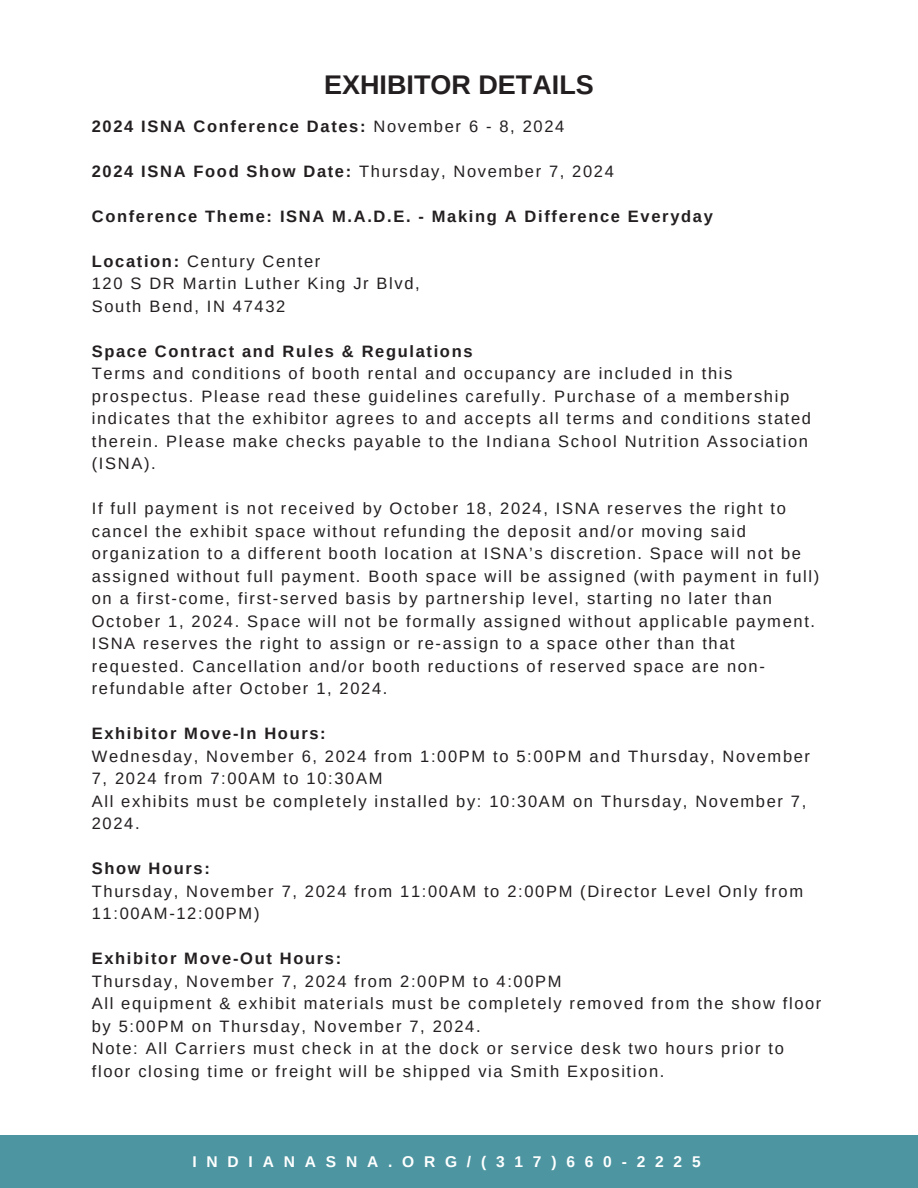
<style>
.page{position:relative;width:918px;height:1188px;background:#fff}
.page>*{position:absolute;margin:0;border:0;box-sizing:border-box;transform-origin:0 0}
.t1{font:700 27px "Arimo";color:#231f20}
.t2{font:16.5px/22.5px "Arimo";letter-spacing:.1em;color:#231f20}
.t3{font:700 16.5px "Arimo";letter-spacing:.1em;color:#231f20}
.t4{font:700 15.6px "Arimo";letter-spacing:.075em;color:#fff}
.t5{font:700 15.6px "Arimo";letter-spacing:-.06em;color:#fff}
.s1{font-weight:400}
.s2{font-weight:700}
</style>
<div class="page">
<div style="left:0;top:1136px;width:918px;height:52px;background:#4c95a1"></div>
<h1 class="t1" style="left:324px;top:70px;width:271px">EXHIBITOR DETAILS</h1>
<p class="t3" style="left:92px;top:117px;width:474px">2024 ISNA Conference Dates: <span class="s1">November 6 - 8, 2024</span></p>
<p class="t2" style="left:92px;top:160px;width:524px"><span class="s2">2024 ISNA Food Show Date:</span> Thursday, November 7, 2024</p>
<h3 class="t3" style="left:92px;top:207px;width:623px">Conference Theme: ISNA M.A.D.E. - Making A Difference Everyday</h3>
<p class="t2" style="left:92px;top:250px;width:230px"><span class="s2">Location:</span> Century Center</p>
<p class="t2" style="left:92px;top:272px;width:330px">120 S DR Martin Luther King Jr Blvd,</p>
<p class="t2" style="left:92px;top:295px;width:195px">South Bend, IN 47432</p>
<p class="t3" style="left:92px;top:342px;width:382px">Space Contract and Rules &amp; Regulations</p>
<p class="t2" style="left:92px;top:362px;width:721px">Terms and conditions of booth rental and occupancy are included in this prospectus. Please read these guidelines carefully. Purchase of a membership indicates that the exhibitor agrees to and accepts all terms and conditions stated therein. Please make checks payable to the Indiana School Nutrition Association (ISNA).</p>
<p class="t2" style="left:92px;top:497px;width:729px">If full payment is not received by October 18, 2024, ISNA reserves the right to cancel the exhibit space without refunding the deposit and/or moving said organization to a different booth location at ISNA’s discretion. Space will not be assigned without full payment. Booth space will be assigned (with payment in full) on a first-come, first-served basis by partnership level, starting no later than October 1, 2024. Space will not be formally assigned without applicable payment.<br>ISNA reserves the right to assign or re-assign to a space other than that requested. Cancellation and/or booth reductions of reserved space are non&shy;refundable after October 1, 2024.</p>
<p class="t3" style="left:92px;top:724px;width:235px">Exhibitor Move-In Hours:</p>
<p class="t2" style="left:92px;top:745px;width:720px">Wednesday, November 6, 2024 from 1:00PM to 5:00PM and Thursday, November<br>7, 2024 from 7:00AM to 10:30AM</p>
<p class="t2" style="left:92px;top:790px;width:716px">All exhibits must be completely installed by: 10:30AM on Thursday, November 7,<br>2024.</p>
<p class="t3" style="left:92px;top:859px;width:120px">Show Hours:</p>
<p class="t2" style="left:92px;top:880px;width:713px">Thursday, November 7, 2024 from 11:00AM to 2:00PM (Director Level Only from<br>11:00AM-12:00PM)</p>
<p class="t3" style="left:92px;top:949px;width:251px">Exhibitor Move-Out Hours:</p>
<p class="t2" style="left:92px;top:970px;width:471px">Thursday, November 7, 2024 from 2:00PM to 4:00PM</p>
<p class="t2" style="left:92px;top:992px;width:731px">All equipment &amp; exhibit materials must be completely removed from the show floor by 5:00PM on Thursday, November 7, 2024.</p>
<p class="t2" style="left:92px;top:1037px;width:694px">Note: All Carriers must check in at the dock or service desk two hours prior to floor closing time or freight will be shipped via Smith Exposition.</p>
<h2 class="t4" style="left:407px;top:1152px;width:21px">/ (</h2>
<h2 class="t5" style="left:424px;top:1152px;width:218px">R7G1 / 7( )3 71 37 2) -6 16 10 0- 0</h2>
<h2 class="t4" style="left:266px;top:1152px;width:12px">S</h2>
<h2 class="t4" style="left:284px;top:1152px;width:13px">N</h2>
<h2 class="t4" style="left:307px;top:1152px;width:13px">A</h2>
<h2 class="t4" style="left:326px;top:1152px;width:12px">S</h2>
<h2 class="t4" style="left:328px;top:1152px;width:28px">. O</h2>
<h2 class="t4" style="left:367px;top:1152px;width:13px">A</h2>
<h2 class="t4" style="left:385px;top:1152px;width:14px">G</h2>
<h2 class="t4" style="left:388px;top:1152px;width:28px">. O</h2>
<h2 class="t4" style="left:637px;top:1152px;width:65px">2225</h2>
<h2 class="t4" style="left:193px;top:1152px;width:83px">INDIIA</h2>
<h2 class="t4" style="left:286px;top:1152px;width:13px">N</h2>
<h2 class="t4" style="left:305px;top:1152px;width:13px">A</h2>
<h2 class="t4" style="left:346px;top:1152px;width:13px">N</h2>
<h2 class="t4" style="left:364px;top:1152px;width:13px">R</h2>
</div>
